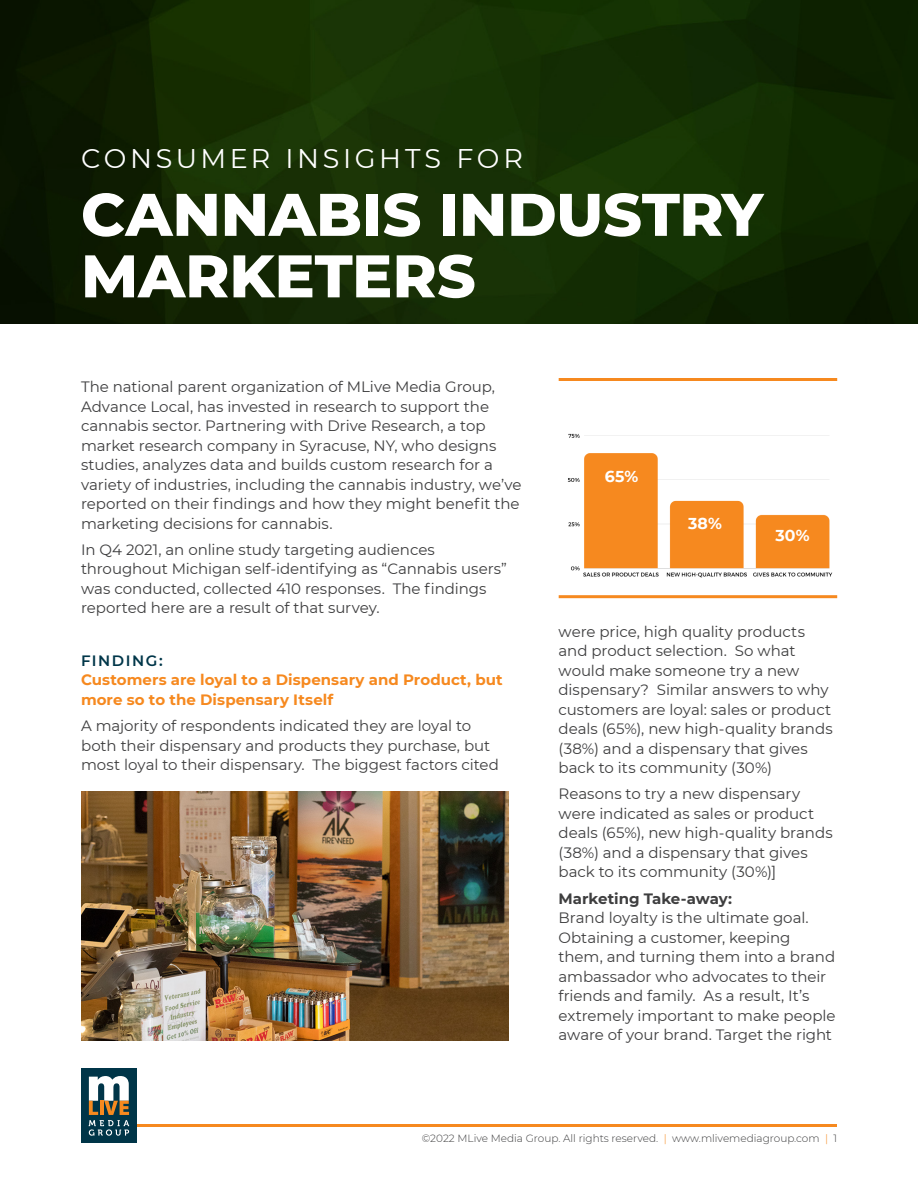
<style>
.page{position:relative;width:918px;height:1188px;background:#fff}
.page>*{position:absolute;margin:0;border:0;box-sizing:border-box;transform-origin:0 0}
.M-Header1{font:800 60px/61.5px "Montserrat";color:#fff}
.M-Header2{font:27px "Montserrat";letter-spacing:.135em;color:#fff}
.M-BodyBold10_5{font:700 15.75px "Montserrat";color:#fff}
.M-Body10{font:15px/19.5px "Montserrat";letter-spacing:-.005em;color:#3e3e3f}
.M-Body10-2{font:700 15px/19.5px "Montserrat";letter-spacing:.005em;color:#f6891f}
.M-Body10-3{font:700 15px "Montserrat";color:#3e3e3f}
.M-Body10-4{font:600 15px "Montserrat";letter-spacing:.1em;color:#003649}
.t1{font:300 10.5px "Montserrat";color:#3e3e3f}
.s1{color:#f6891f}
</style>
<div class="page">
<img style="left:0;top:0;width:918px;height:324px">
<hr style="left:105px;top:1124px;width:732px;height:2px;background:#f6891f">
<div style="left:81px;top:1069px;width:56px;height:74px;background:#003548"></div>
<svg style="left:89px;top:1076px;width:40px;height:60px"></svg>
<hr style="left:559px;top:378px;width:278px;height:3px;background:#f6891f">
<hr style="left:559px;top:595px;width:278px;height:3px;background:#f6891f">
<img style="left:567px;top:433px;width:266px;height:145px">
<img style="left:81px;top:792px;width:428px;height:249px">
<p class="M-Header2" style="left:81px;top:139px;width:443px">CONSUMER INSIGHTS FOR</p>
<p class="M-Header1" style="left:81px;top:181px;width:684px">CANNABIS INDUSTRY<br>MARKETERS</p>
<p class="M-Body10" style="left:81px;top:377px;width:442px">The national parent organization of MLive Media Group, Advance Local, has invested in research to support the cannabis sector. Partnering with Drive Research, a top market research company in Syracuse, NY, who designs studies, analyzes data and builds custom research for a variety of industries, including the cannabis industry, we’ve reported on their findings and how they might benefit the marketing decisions for cannabis.</p>
<p class="M-Body10" style="left:81px;top:539px;width:428px">In Q4 2021, an online study targeting audiences throughout Michigan self-identifying as “Cannabis users” was conducted, collected 410 responses. The findings reported here are a result of that survey.</p>
<p class="M-Body10-4" style="left:81px;top:650px;width:83px">FINDING:</p>
<p class="M-Body10-2" style="left:81px;top:670px;width:423px">Customers are loyal to a Dispensary and Product, but more so to the Dispensary Itself</p>
<p class="M-Body10" style="left:81px;top:716px;width:419px">A majority of respondents indicated they are loyal to both their dispensary and products they purchase, but most loyal to their dispensary. The biggest factors cited</p>
<p class="M-BodyBold10_5" style="left:605px;top:465px;width:35px">65%</p>
<p class="M-BodyBold10_5" style="left:688px;top:512px;width:35px">38%</p>
<p class="M-BodyBold10_5" style="left:775px;top:524px;width:36px">30%</p>
<p class="M-Body10" style="left:559px;top:621px;width:276px">were price, high quality products and product selection. So what would make someone try a new dispensary? Similar answers to why customers are loyal: sales or product deals (65%), new high-quality brands (38%) and a dispensary that gives back to its community (30%)</p>
<p class="M-Body10" style="left:559px;top:784px;width:276px">Reasons to try a new dispensary were indicated as sales or product deals (65%), new high-quality brands (38%) and a dispensary that gives back to its community (30%)]</p>
<p class="M-Body10-3" style="left:559px;top:887px;width:175px">Marketing Take-away:</p>
<p class="M-Body10" style="left:559px;top:907px;width:279px">Brand loyalty is the ultimate goal.<br>Obtaining a customer, keeping them, and turning them into a brand ambassador who advocates to their friends and family. As a result, It’s extremely important to make people aware of your brand. Target the right</p>
<p class="t1" style="left:422px;top:1131px;width:417px">©2022 MLive Media Group. All rights reserved. <span class="s1">|</span> www.mlivemediagroup.com <span class="s1">|</span> 1</p>
</div>
